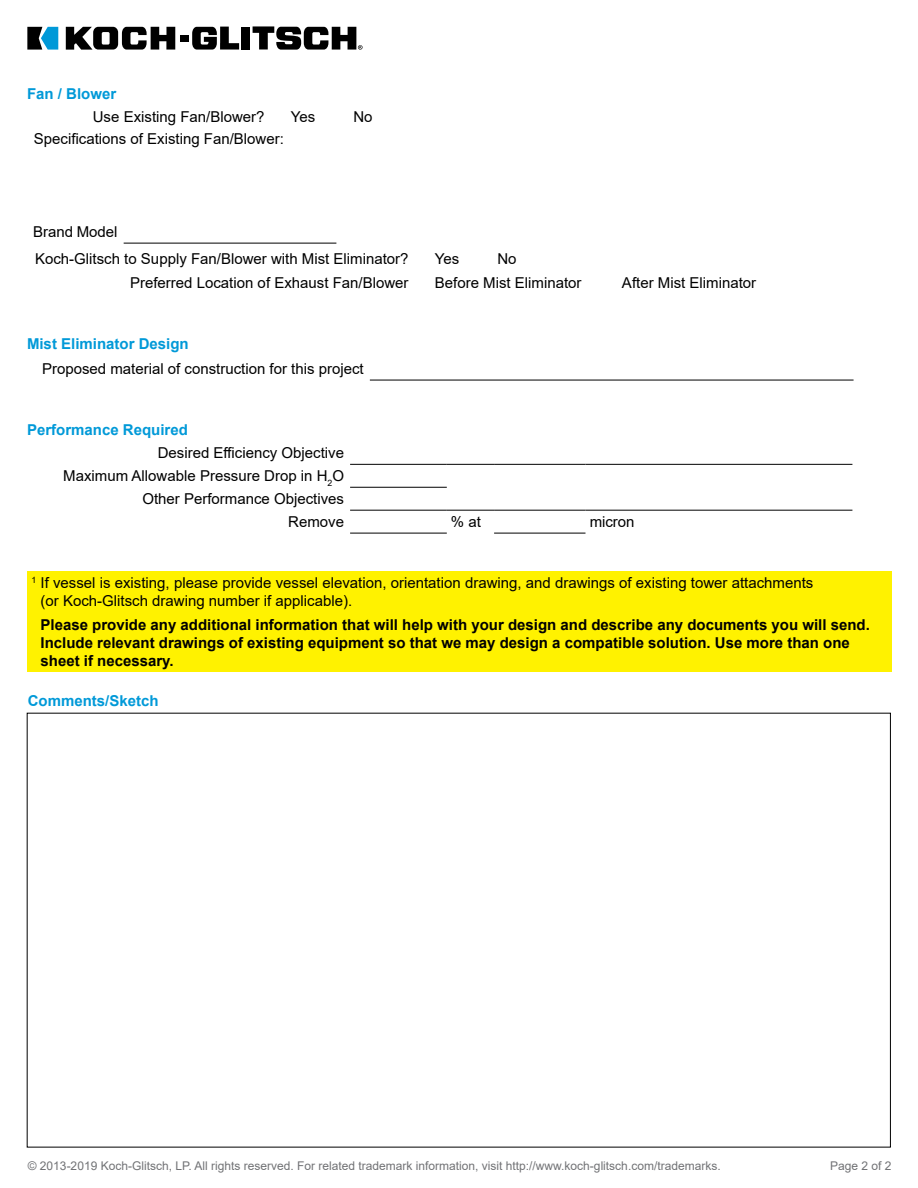
<style>
.page{position:relative;width:918px;height:1188px;background:#fff}
.page>*{position:absolute;margin:0;border:0;box-sizing:border-box;transform-origin:0 0}
.Label_Lines{font:15px "Arial";color:#000}
.Notes_Blue{font:700 15px/18px "Arial";color:#000}
.Notes{font:15px/18px "Arial";color:#000}
.Table_Heading{font:700 15px "Arial";color:#0099d8}
.Check_Boxes_Text{font:15px "Arial";color:#000}
.Table_Heading-2{font:15px "Arial";color:#000}
.Table_Heading-3{font:12px "Arial";color:#717275}
</style>
<div class="page">
<div style="left:27px;top:571px;width:864px;height:101px;background:#fff200"></div>
<svg style="left:66px;top:27px;width:109px;height:23px"></svg>
<svg style="left:27px;top:27px;width:31px;height:23px"></svg>
<div style="left:180px;top:35px;width:8px;height:6px;background:#000"></div>
<div style="left:242px;top:27px;width:8px;height:22px;background:#000"></div>
<svg style="left:192px;top:27px;width:47px;height:23px"></svg>
<svg style="left:253px;top:26px;width:110px;height:24px"></svg>
<hr style="left:370px;top:380px;width:484px;height:1px;background:#000">
<hr style="left:350px;top:533px;width:97px;height:1px;background:#000">
<hr style="left:494px;top:533px;width:92px;height:1px;background:#000">
<hr style="left:350px;top:487px;width:97px;height:1px;background:#000">
<hr style="left:350px;top:510px;width:97px;height:1px;background:#000">
<hr style="left:447px;top:510px;width:47px;height:1px;background:#000">
<hr style="left:494px;top:510px;width:92px;height:1px;background:#000">
<hr style="left:586px;top:510px;width:266px;height:1px;background:#000">
<hr style="left:350px;top:464px;width:97px;height:1px;background:#000">
<hr style="left:447px;top:464px;width:47px;height:1px;background:#000">
<hr style="left:494px;top:464px;width:92px;height:1px;background:#000">
<hr style="left:586px;top:464px;width:266px;height:1px;background:#000">
<hr style="left:124px;top:243px;width:212px;height:1px;background:#000">
<p class="Table_Heading" style="left:27px;top:83px;width:91px">Fan / Blower</p>
<p class="Label_Lines" style="left:93px;top:106px;width:173px">Use Existing Fan/Blower?</p>
<p class="Check_Boxes_Text" style="left:291px;top:106px;width:26px">Yes</p>
<p class="Check_Boxes_Text" style="left:353px;top:106px;width:21px">No</p>
<p class="Label_Lines" style="left:34px;top:129px;width:252px">Specifications of Existing Fan/Blower:</p>
<p class="Table_Heading-2" style="left:33px;top:222px;width:86px">Brand Model</p>
<p class="Label_Lines" style="left:35px;top:248px;width:375px">Koch-Glitsch to Supply Fan/Blower with Mist Eliminator?</p>
<p class="Check_Boxes_Text" style="left:435px;top:248px;width:26px">Yes</p>
<p class="Check_Boxes_Text" style="left:497px;top:248px;width:21px">No</p>
<p class="Label_Lines" style="left:130px;top:273px;width:280px">Preferred Location of Exhaust Fan/Blower</p>
<p class="Check_Boxes_Text" style="left:435px;top:273px;width:148px">Before Mist Eliminator</p>
<p class="Check_Boxes_Text" style="left:622px;top:273px;width:136px">After Mist Eliminator</p>
<p class="Table_Heading" style="left:27px;top:334px;width:163px">Mist Eliminator Design</p>
<p class="Label_Lines" style="left:42px;top:358px;width:323px">Proposed material of construction for this project</p>
<p class="Table_Heading" style="left:27px;top:419px;width:162px">Performance Required</p>
<p class="Label_Lines" style="left:158px;top:443px;width:188px">Desired Efficiency Objective</p>
<p class="Label_Lines" style="left:63px;top:466px;width:282px">Maximum Allowable Pressure Drop in H<sub>2</sub>O</p>
<p class="Label_Lines" style="left:142px;top:489px;width:203px">Other Performance Objectives</p>
<p class="Label_Lines" style="left:288px;top:511px;width:57px">Remove</p>
<p class="Table_Heading-2" style="left:451px;top:512px;width:32px">% at</p>
<p class="Table_Heading-2" style="left:590px;top:512px;width:46px">micron</p>
<p class="Notes" style="left:40px;top:574px;width:774px;text-indent:-9px"><sup>1</sup> If vessel is existing, please provide vessel elevation, orientation drawing, and drawings of existing tower attachments (or Koch-Glitsch drawing number if applicable).</p>
<p class="Notes_Blue" style="left:40px;top:616px;width:831px">Please provide any additional information that will help with your design and describe any documents you will send.<br>Include relevant drawings of existing equipment so that we may design a compatible solution. Use more than one sheet if necessary.</p>
<p class="Table_Heading" style="left:28px;top:690px;width:132px">Comments/Sketch</p>
<p class="Table_Heading-3" style="left:28px;top:1157px;width:694px">© 2013-2019 Koch-Glitsch, LP. All rights reserved. For related trademark information, visit http://www.koch-glitsch.com/trademarks.</p>
<p class="Table_Heading-3" style="left:830px;top:1157px;width:63px">Page 2 of 2</p>
</div>
